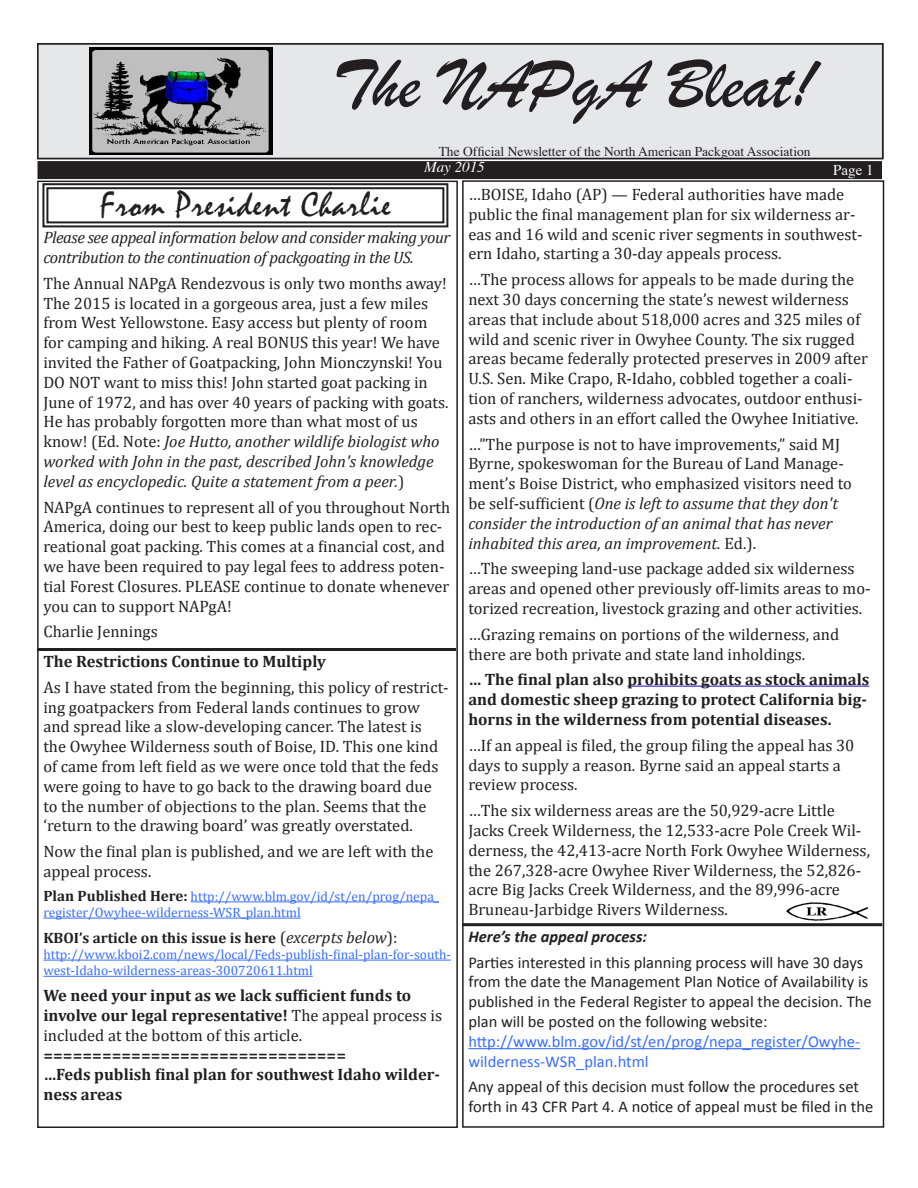
<style>
.page{position:relative;width:918px;height:1188px;background:#fff}
.page>*{position:absolute;margin:0;border:0;box-sizing:border-box;transform-origin:0 0}
.t1{font:72px "Brush Script";color:#231f20}
.t2{font:36px "Mistral";letter-spacing:.025em;color:#231f20}
.t3{font:16.5px/19.8px "Cambria";color:#231f20}
.t4{font:700 16.5px/19.8px "Cambria";color:#231f20}
.t5{font:16.5px/19.8px "Calibri";color:#231f20}
.t6{font:italic 16.5px/19.8px "Cambria";letter-spacing:-.025em;color:#231f20}
.t7{font:16.5px/19.8px "Calibri";color:#386eff}
.t8{font:italic 700 16.5px "Calibri";color:#231f20}
.t9{font:700 15px "Cambria";color:#231f20}
.t10{font:italic 15px "Times";color:#fff}
.t11{font:15px "Times";color:#fff}
.t12{font:13.5px/16.2px "Cambria";color:#386eff}
.t13{font:13.5px "Times";color:#231f20}
.s1{font-style:italic}
.s2{font-weight:700;font-size:15px;color:#231f20}
.s3{font-weight:400;font-size:16.5px}
.s4{font-weight:400;font-style:italic;font-size:16.5px}
.s5{font-weight:400}
</style>
<div class="page">
<div style="left:38px;top:44px;width:845px;height:114px;background:#e6e7e9"></div>
<div style="left:462px;top:180px;width:422px;height:948px;border:2px solid #231f20"></div>
<div style="left:37px;top:43px;width:846px;height:116px;border:2px solid #231f20"></div>
<div style="left:38px;top:161px;width:844px;height:18px;background:#231f20"></div>
<img style="left:89px;top:47px;width:183px;height:107px">
<svg style="left:41px;top:182px;width:408px;height:46px"></svg>
<div style="left:46px;top:187px;width:398px;height:36px;border:2px solid #231f20"></div>
<hr style="left:37px;top:648px;width:419px;height:3px;background:#231f20">
<hr style="left:191px;top:902px;width:248px;height:1px;background:#386eff">
<hr style="left:43px;top:918px;width:258px;height:1px;background:#386eff">
<hr style="left:43px;top:960px;width:408px;height:1px;background:#386eff">
<hr style="left:43px;top:976px;width:270px;height:1px;background:#386eff">
<hr style="left:627px;top:686px;width:242px;height:1px;background:#453ccc">
<hr style="left:468px;top:1048px;width:392px;height:1px;background:#386eff">
<hr style="left:462px;top:923px;width:420px;height:3px;background:#231f20">
<img style="left:786px;top:902px;width:82px;height:18px">
<p class="t1" style="left:332px;top:40px;width:484px">The NAPgA Bleat!</p>
<p class="t13" style="left:439px;top:139px;width:373px">The Official Newsletter of the North American Packgoat Association</p>
<p class="t10" style="left:424px;top:154px;width:62px">May 2015</p>
<p class="t11" style="left:833px;top:156px;width:42px">Page 1</p>
<p class="t2" style="left:100px;top:185px;width:292px">From President Charlie</p>
<p class="t6" style="left:43px;top:227px;width:408px">Please see appeal information below and consider making your contribution to the continuation of packgoating in the US.</p>
<p class="t3" style="left:43px;top:273px;width:407px">The Annual NAPgA Rendezvous is only two months away!<br>The 2015 is located in a gorgeous area, just a few miles from West Yellowstone. Easy access but plenty of room for camping and hiking. A real BONUS this year! We have invited the Father of Goatpacking, John Mionczynski! You DO NOT want to miss this! John started goat packing in June of 1972, and has over 40 years of packing with goats.<br>He has probably forgotten more than what most of us know! (Ed. Note: <span class="s1">Joe Hutto, another wildlife biologist who worked with John in the past, described John's knowledge level as encyclopedic. Quite a statement from a peer.</span>)</p>
<p class="t3" style="left:43px;top:497px;width:408px">NAPgA continues to represent all of you throughout North America, doing our best to keep public lands open to rec&shy;reational goat packing. This comes at a financial cost, and we have been required to pay legal fees to address poten&shy;tial Forest Closures. PLEASE continue to donate whenever you can to support NAPgA!</p>
<p class="t3" style="left:43px;top:622px;width:116px">Charlie Jennings</p>
<p class="t4" style="left:43px;top:651px;width:284px">The Restrictions Continue to Multiply</p>
<p class="t3" style="left:43px;top:677px;width:407px">As I have stated from the beginning, this policy of restrict&shy;ing goatpackers from Federal lands continues to grow and spread like a slow-developing cancer. The latest is the Owyhee Wilderness south of Boise, ID. This one kind of came from left field as we were once told that the feds were going to have to go back to the drawing board due to the number of objections to the plan. Seems that the ‘return to the drawing board’ was greatly overstated.</p>
<p class="t3" style="left:43px;top:842px;width:392px">Now the final plan is published, and we are left with the appeal process.</p>
<p class="t12" style="left:43px;top:888px;width:397px"><span class="s2">Plan Published Here:</span> http://www.blm.gov/id/st/en/prog/nepa_ register/Owyhee-wilderness-WSR_plan.html</p>
<p class="t9" style="left:43px;top:927px;width:356px">KBOI’s article on this issue is here <span class="s3">(</span><span class="s4">excerpts below</span><span class="s3">):</span></p>
<p class="t12" style="left:43px;top:947px;width:409px">http://www.kboi2.com/news/local/Feds-publish-final-plan-for-south&shy;west-Idaho-wilderness-areas-300720611.html</p>
<p class="t4" style="left:43px;top:985px;width:400px">We need your input as we lack sufficient funds to involve our legal representative! <span class="s5">The appeal process is included at the bottom of this article.</span></p>
<p class="t4" style="left:43px;top:1045px;width:304px">===============================</p>
<p class="t4" style="left:43px;top:1064px;width:398px">…Feds publish final plan for southwest Idaho wilder&shy;ness areas</p>
<p class="t3" style="left:468px;top:184px;width:396px">…BOISE, Idaho (AP) — Federal authorities have made public the final management plan for six wilderness ar&shy;eas and 16 wild and scenic river segments in southwest&shy;ern Idaho, starting a 30-day appeals process.</p>
<p class="t3" style="left:468px;top:270px;width:401px">…The process allows for appeals to be made during the next 30 days concerning the state’s newest wilderness areas that include about 518,000 acres and 325 miles of wild and scenic river in Owyhee County. The six rugged areas became federally protected preserves in 2009 after U.S. Sen. Mike Crapo, R-Idaho, cobbled together a coali&shy;tion of ranchers, wilderness advocates, outdoor enthusi&shy;asts and others in an effort called the Owyhee Initiative.</p>
<p class="t3" style="left:468px;top:434px;width:385px">…”The purpose is not to have improvements,” said MJ Byrne, spokeswoman for the Bureau of Land Manage&shy;ment’s Boise District, who emphasized visitors need to be self-sufficient (<span class="s1">One is left to assume that they don't consider the introduction of an animal that has never inhabited this area, an improvement.</span> Ed.).</p>
<p class="t3" style="left:468px;top:559px;width:404px">…The sweeping land-use package added six wilderness areas and opened other previously off-limits areas to mo&shy;torized recreation, livestock grazing and other activities.</p>
<p class="t3" style="left:468px;top:624px;width:372px">…Grazing remains on portions of the wilderness, and there are both private and state land inholdings.</p>
<p class="t4" style="left:468px;top:669px;width:403px">… The final plan also prohibits goats as stock animals and domestic sheep grazing to protect California big&shy;horns in the wilderness from potential diseases.</p>
<p class="t3" style="left:468px;top:735px;width:388px">…If an appeal is filed, the group filing the appeal has 30 days to supply a reason. Byrne said an appeal starts a review process.</p>
<p class="t3" style="left:468px;top:801px;width:403px">…The six wilderness areas are the 50,929-acre Little Jacks Creek Wilderness, the 12,533-acre Pole Creek Wil&shy;derness, the 42,413-acre North Fork Owyhee Wilderness, the 267,328-acre Owyhee River Wilderness, the 52,826- acre Big Jacks Creek Wilderness, and the 89,996-acre Bruneau-Jarbidge Rivers Wilderness.</p>
<p class="t8" style="left:468px;top:926px;width:180px">Here’s the appeal process:</p>
<p class="t5" style="left:468px;top:952px;width:405px">Parties interested in this planning process will have 30 days from the date the Management Plan Notice of Availability is published in the Federal Register to appeal the decision. The plan will be posted on the following website:</p>
<p class="t7" style="left:468px;top:1031px;width:393px">http://www.blm.gov/id/st/en/prog/nepa_register/Owyhe&shy;wilderness-WSR_plan.html</p>
<p class="t5" style="left:468px;top:1077px;width:406px">Any appeal of this decision must follow the procedures set forth in 43 CFR Part 4. A notice of appeal must be filed in the</p>
</div>
